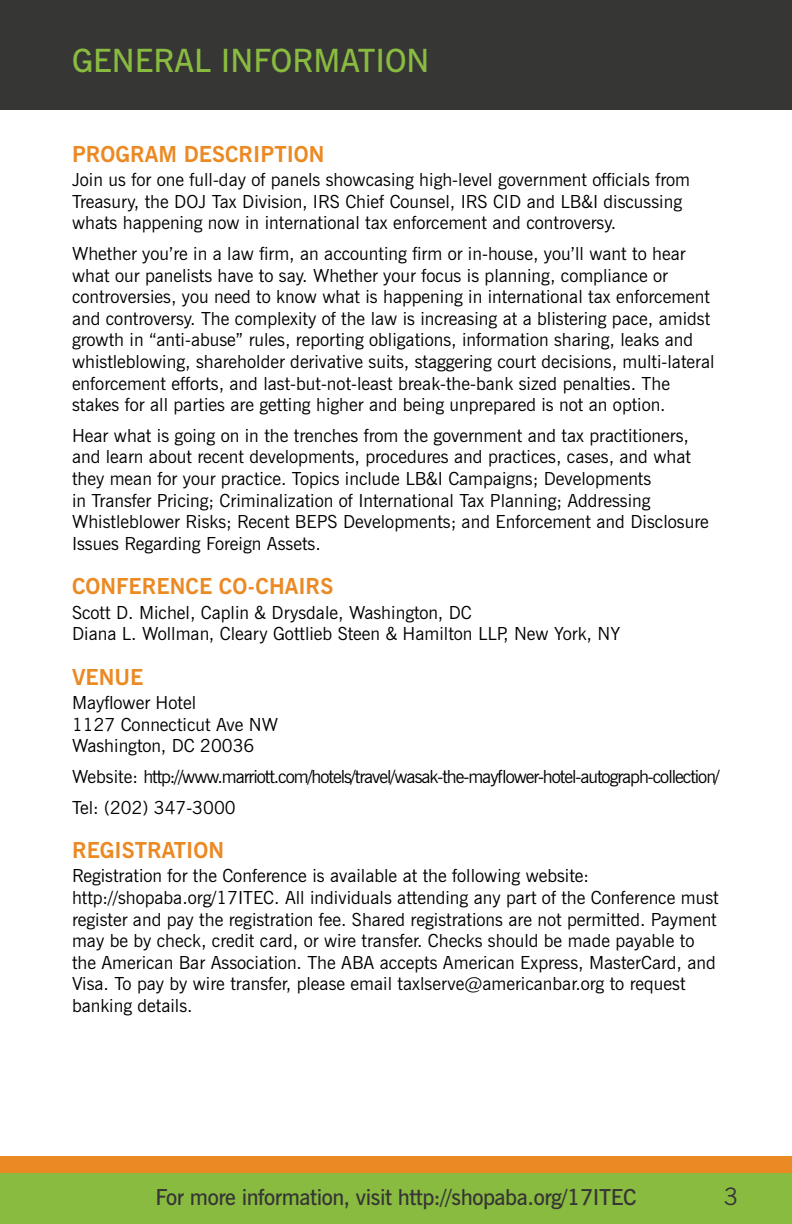
<style>
.page{position:relative;width:792px;height:1224px;background:#fff}
.page>*{position:absolute;margin:0;border:0;box-sizing:border-box;transform-origin:0 0}
.t1{font:600 32px "News Gothic BT";color:#89bb40}
.t2{font:24px "News Gothic BT";color:#363635}
.t3{font:700 22px "News Gothic BT";color:#eb8923}
.t4{font:600 22px "News Gothic BT";letter-spacing:-.02em;color:#363635}
.t5{font:18px/21.6px "News Gothic BT";color:#000}
.t6{font:18px/30.6px "News Gothic BT";letter-spacing:-.055em;color:#000}
</style>
<div class="page">
<div style="left:0;top:0;width:792px;height:110px;background:#363635"></div>
<div style="left:0;top:1173px;width:792px;height:51px;background:#89bb40"></div>
<div style="left:0;top:1156px;width:792px;height:17px;background:#eb8923"></div>
<h1 class="t1" style="left:72px;top:41px;width:359px">GENERAL INFORMATION</h1>
<p class="t3" style="left:72px;top:140px;width:254px">PROGRAM DESCRIPTION</p>
<p class="t5" style="left:72px;top:169px;width:620px">Join us for one full-day of panels showcasing high-level government officials from<br>Treasury, the DOJ Tax Division, IRS Chief Counsel, IRS CID and LB&amp;I discussing whats happening now in international tax enforcement and controversy.</p>
<p class="t5" style="left:72px;top:243px;width:644px">Whether you’re in a law firm, an accounting firm or in-house, you’ll want to hear what our panelists have to say. Whether your focus is planning, compliance or controversies, you need to know what is happening in international tax enforcement and controversy. The complexity of the law is increasing at a blistering pace, amidst growth in “anti-abuse” rules, reporting obligations, information sharing, leaks and whistleblowing, shareholder derivative suits, staggering court decisions, multi-lateral enforcement efforts, and last-but-not-least break-the-bank sized penalties. The stakes for all parties are getting higher and being unprepared is not an option.</p>
<p class="t5" style="left:72px;top:424px;width:638px">Hear what is going on in the trenches from the government and tax practitioners, and learn about recent developments, procedures and practices, cases, and what they mean for your practice. Topics include LB&amp;I Campaigns; Developments<br>in Transfer Pricing; Criminalization of International Tax Planning; Addressing Whistleblower Risks; Recent BEPS Developments; and Enforcement and Disclosure Issues Regarding Foreign Assets.</p>
<p class="t3" style="left:72px;top:573px;width:263px">CONFERENCE CO-CHAIRS</p>
<p class="t5" style="left:72px;top:601px;width:550px">Scott D. Michel, Caplin &amp; Drysdale, Washington, DC<br>Diana L. Wollman, Cleary Gottlieb Steen &amp; Hamilton LLP, New York, NY</p>
<p class="t3" style="left:72px;top:663px;width:73px">VENUE</p>
<p class="t5" style="left:72px;top:692px;width:208px">Mayflower Hotel<br>1127 Connecticut Ave NW<br>Washington, DC 20036</p>
<p class="t6" style="left:72px;top:761px;width:649px">Website: http://www.marriott.com/hotels/travel/wasak-the-mayflower-hotel-autograph-collection/<br>Tel: (202) 347-3000</p>
<p class="t3" style="left:72px;top:837px;width:154px">REGISTRATION</p>
<p class="t5" style="left:72px;top:865px;width:648px">Registration for the Conference is available at the following website: http://shopaba.org/17ITEC. All individuals attending any part of the Conference must register and pay the registration fee. Shared registrations are not permitted. Payment may be by check, credit card, or wire transfer. Checks should be made payable to the American Bar Association. The ABA accepts American Express, MasterCard, and Visa. To pay by wire transfer, please email taxlserve@americanbar.org to request banking details.</p>
<p class="t4" style="left:155px;top:1184px;width:483px">For more information, visit http://shopaba.org/17ITEC</p>
<h2 class="t2" style="left:724px;top:1182px;width:16px">3</h2>
</div>
